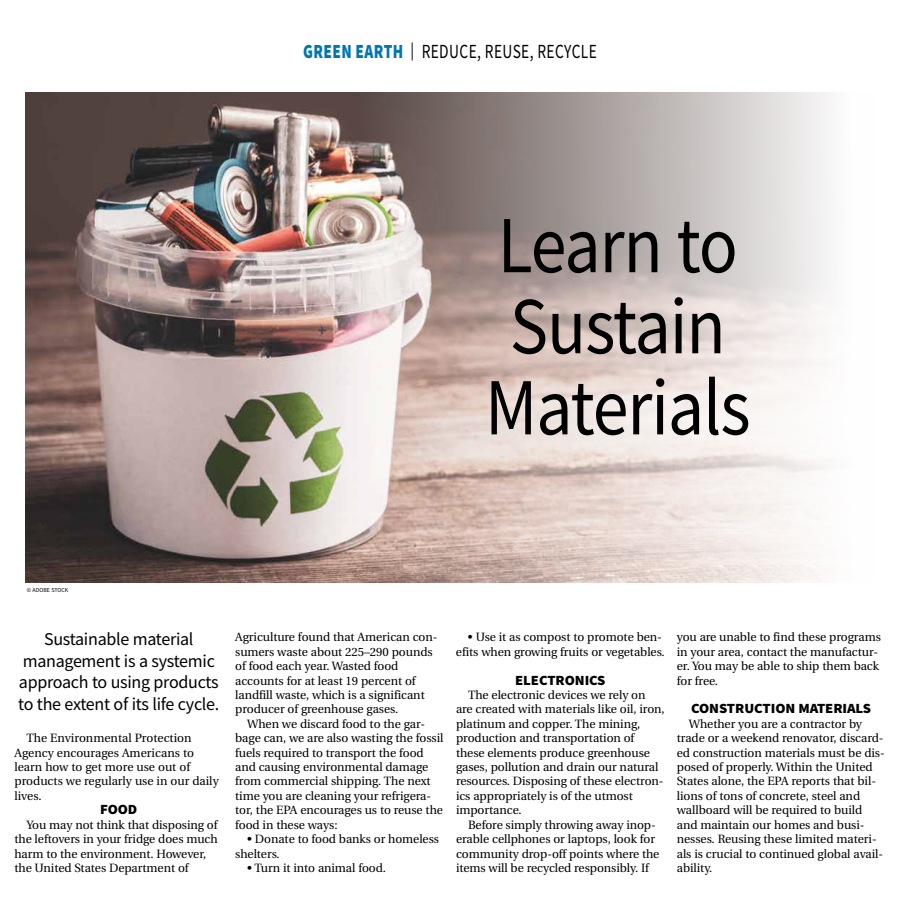
<style>
.page{position:relative;width:900px;height:908px;background:#fff}
.page>*{position:absolute;margin:0;border:0;box-sizing:border-box;transform-origin:0 0}
.t1{font:81px/81px "Source Sans Pro";letter-spacing:-.015em;color:#000;text-align:center;scale:.89 1}
.t2{font:20px "Source Sans Pro";letter-spacing:.025em;color:#000;scale:.77 1}
.t3{font:18px/21.6px "Source Sans Pro";letter-spacing:-.015em;color:#000;text-align:center}
.t4{font:900 14px "Source Sans Pro";letter-spacing:-.005em;color:#000;scale:1.05 1}
.t5{font:12px/14.4px "Utopia";letter-spacing:-.005em;color:#000}
.t6{font:6px "Source Sans Pro";color:#000}
.s1{font-weight:900;color:#0077b1}
.s2{font-size:18px}
</style>
<div class="page">
<img style="left:26px;top:92px;width:804px;height:490px">
<h2 class="t2" style="left:303px;top:39px;width:383px"><span class="s1">GREEN EARTH</span> <span class="s2">|</span> REDUCE, REUSE, RECYCLE</h2>
<h1 class="t1" style="left:485px;top:204px;width:300px">Learn to<br>Sustain<br>Materials</h1>
<p class="t6" style="left:27px;top:586px;width:43px">© ADOBE STOCK</p>
<h3 class="t3" style="left:18px;top:628px;width:203px">Sustainable material management is a systemic approach to using products to the extent of its life cycle.</h3>
<p class="t5" style="left:14px;top:731px;width:206px;text-indent:12px">The Environmental Protection<br>Agency encourages Americans to learn how to get more use out of products we regularly use in our daily lives.</p>
<p class="t4" style="left:100px;top:799px;width:37px">FOOD</p>
<p class="t5" style="left:14px;top:817px;width:205px;text-indent:12px">You may not think that disposing of the leftovers in your fridge does much harm to the environment. However, the United States Department of</p>
<p class="t5" style="left:235px;top:630px;width:204px">Agriculture found that American con&shy;sumers waste about 225–290 pounds of food each year. Wasted food accounts for at least 19 percent of landfill waste, which is a significant producer of greenhouse gases.</p>
<p class="t5" style="left:235px;top:716px;width:210px;text-indent:12px">When we discard food to the gar&shy;bage can, we are also wasting the fossil fuels required to transport the food and causing environmental damage from commercial shipping. The next time you are cleaning your refrigera&shy;tor, the EPA encourages us to reuse the food in these ways:</p>
<p class="t5" style="left:235px;top:831px;width:205px;text-indent:12px">• Donate to food banks or homeless shelters.</p>
<p class="t5" style="left:247px;top:860px;width:140px">• Turn it into animal food.</p>
<p class="t5" style="left:456px;top:630px;width:210px;text-align:right">• Use it as compost to promote ben&shy;efits when growing fruits or vegetables.</p>
<p class="t4" style="left:515px;top:670px;width:88px">ELECTRONICS</p>
<p class="t5" style="left:456px;top:687px;width:210px;text-indent:12px">The electronic devices we rely on are created with materials like oil, iron, platinum and copper. The mining, production and transportation of these elements produce greenhouse gases, pollution and drain our natural resources. Disposing of these electron&shy;ics appropriately is of the utmost importance.</p>
<p class="t5" style="left:456px;top:817px;width:205px;text-indent:12px">Before simply throwing away inop&shy;erable cellphones or laptops, look for community drop-off points where the items will be recycled responsibly. If</p>
<p class="t5" style="left:677px;top:630px;width:206px">you are unable to find these programs in your area, contact the manufactur&shy;er. You may be able to ship them back for free.</p>
<p class="t4" style="left:691px;top:698px;width:173px">CONSTRUCTION MATERIALS</p>
<p class="t5" style="left:677px;top:716px;width:210px;text-indent:12px">Whether you are a contractor by trade or a weekend renovator, discard&shy;ed construction materials must be dis&shy;posed of properly. Within the United States alone, the EPA reports that bil&shy;lions of tons of concrete, steel and wallboard will be required to build and maintain our homes and busi&shy;nesses. Reusing these limited materi&shy;als is crucial to continued global avail&shy;ability.</p>
</div>
